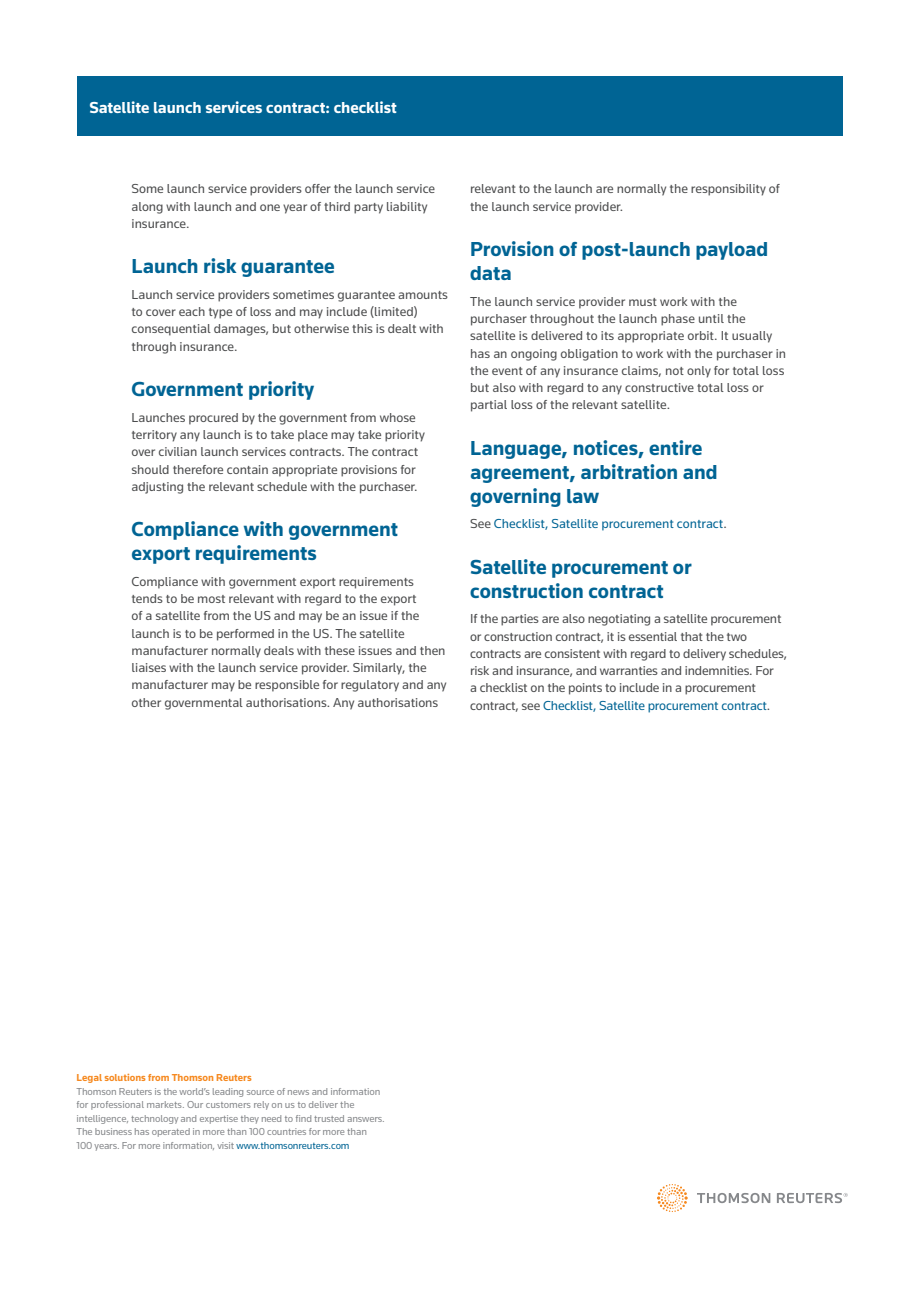
<style>
.page{position:relative;width:919px;height:1289px;background:#fff}
.page>*{position:absolute;margin:0;border:0;box-sizing:border-box;transform-origin:0 0}
.t1{font:700 21px/24px "Knowledge";color:#006494}
.t2{font:700 16.5px "Knowledge";color:#fff}
.t3{font:13.5px/17.2px "Knowledge";color:#4b4c4d}
.t4{font:13.5px "Knowledge";color:#006494}
.t5{font:10.5px/13.5px "Knowledge";letter-spacing:-.01em;color:#86888b}
.t6{font:700 10.5px "Knowledge";color:#f6891f}
.s1{color:#4b4c4d}
.s2{color:#006494}
</style>
<div class="page">
<svg style="left:657px;top:1184px;width:30px;height:27px"></svg>
<svg style="left:697px;top:1192px;width:150px;height:11px"></svg>
<div style="left:77px;top:77px;width:765px;height:59px;background:#006494"></div>
<p class="t2" style="left:89px;top:97px;width:309px">Satellite launch services contract: checklist</p>
<p class="t3" style="left:131px;top:180px;width:305px">Some launch service providers offer the launch service along with launch and one year of third party liability insurance.</p>
<h1 class="t1" style="left:131px;top:254px;width:205px">Launch risk guarantee</h1>
<p class="t3" style="left:131px;top:285px;width:318px">Launch service providers sometimes guarantee amounts to cover each type of loss and may include (limited) consequential damages, but otherwise this is dealt with through insurance.</p>
<h1 class="t1" style="left:131px;top:376px;width:184px">Government priority</h1>
<p class="t3" style="left:131px;top:408px;width:295px">Launches procured by the government from whose territory any launch is to take place may take priority over civilian launch services contracts. The contract should therefore contain appropriate provisions for adjusting the relevant schedule with the purchaser.</p>
<h1 class="t1" style="left:131px;top:516px;width:268px">Compliance with government export requirements</h1>
<p class="t3" style="left:131px;top:572px;width:316px">Compliance with government export requirements tends to be most relevant with regard to the export<br>of a satellite from the US and may be an issue if the launch is to be performed in the US. The satellite manufacturer normally deals with these issues and then liaises with the launch service provider. Similarly, the manufacturer may be responsible for regulatory and any other governmental authorisations. Any authorisations</p>
<p class="t3" style="left:470px;top:180px;width:311px">relevant to the launch are normally the responsibility of the launch service provider.</p>
<h1 class="t1" style="left:470px;top:236px;width:300px">Provision of post-launch payload data</h1>
<p class="t3" style="left:470px;top:292px;width:317px">The launch service provider must work with the purchaser throughout the launch phase until the satellite is delivered to its appropriate orbit. It usually has an ongoing obligation to work with the purchaser in the event of any insurance claims, not only for total loss but also with regard to any constructive total loss or partial loss of the relevant satellite.</p>
<h1 class="t1" style="left:470px;top:435px;width:249px">Language, notices, entire agreement, arbitration and governing law</h1>
<p class="t4" style="left:470px;top:515px;width:258px"><span class="s1">See</span> Checklist, Satellite procurement contract<span class="s1">.</span></p>
<h1 class="t1" style="left:470px;top:554px;width:223px">Satellite procurement or construction contract</h1>
<p class="t3" style="left:470px;top:610px;width:318px">If the parties are also negotiating a satellite procurement or construction contract, it is essential that the two contracts are consistent with regard to delivery schedules, risk and insurance, and warranties and indemnities. For<br>a checklist on the points to include in a procurement contract, see <span class="s2">Checklist, Satellite procurement contract</span>.</p>
<p class="t6" style="left:77px;top:1071px;width:177px">Legal solutions from Thomson Reuters</p>
<p class="t5" style="left:77px;top:1084px;width:310px">Thomson Reuters is the world’s leading source of news and information for professional markets. Our customers rely on us to deliver the intelligence, technology and expertise they need to find trusted answers.<br>The business has operated in more than 100 countries for more than 100 years. For more information, visit <span class="s2">www.thomsonreuters.com</span></p>
</div>
